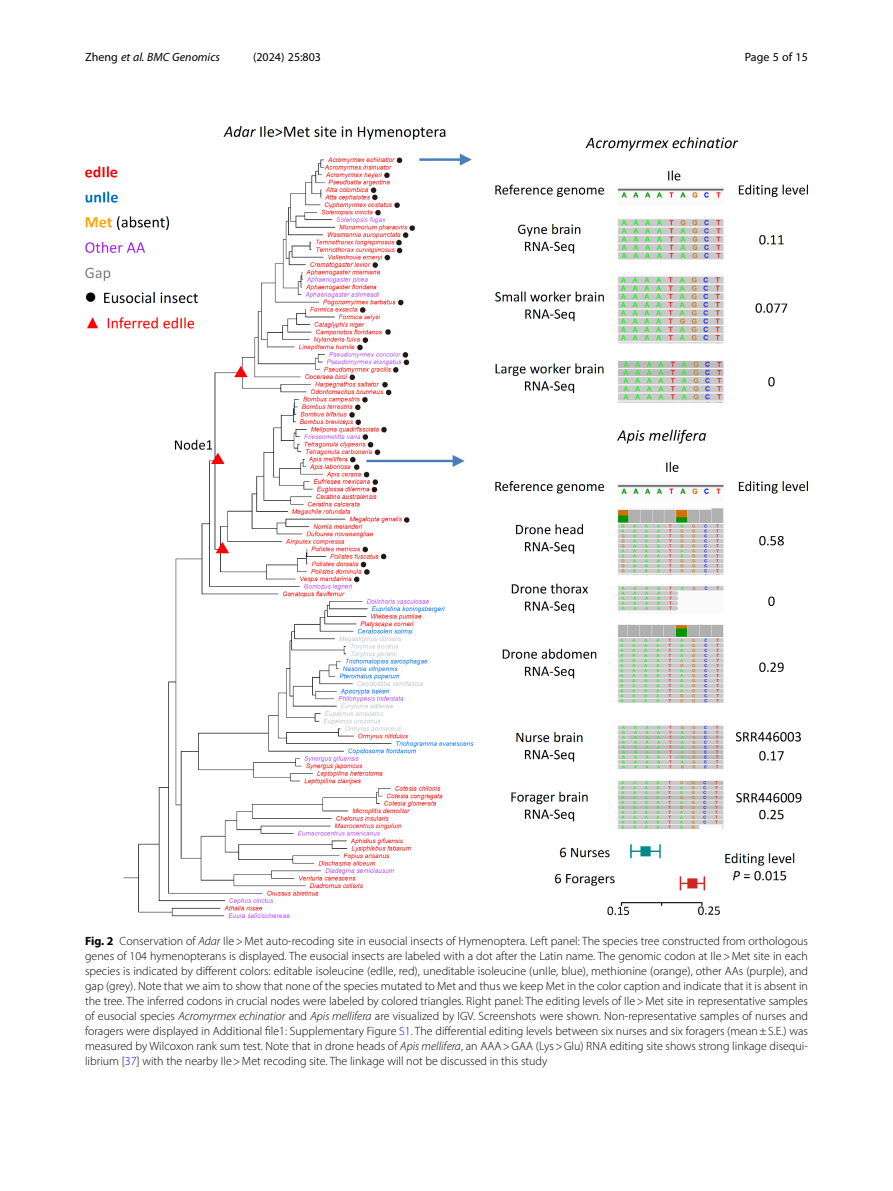
<style>
.page{position:relative;width:893px;height:1191px;background:#fff}
.page>*{position:absolute;margin:0;border:0;box-sizing:border-box;transform-origin:0 0}
.Figure_Caption{font:300 12px/15px "Myriad Pro";color:#000;text-align:justify}
.t1{font:italic 12px "Myriad Pro";color:#000}
.t2{font:12px "Myriad Pro";color:#000}
.s1{font-style:normal}
.s2{font-weight:700}
.s3{font-style:italic}
.s4{color:#00f}
</style>
<div class="page">
<img style="left:85px;top:126px;width:723px;height:791px">
<p class="t1" style="left:85px;top:50px;width:136px"><span class="s1">Zheng</span> et al. BMC Genomics</p>
<p class="t2" style="left:253px;top:50px;width:70px">(2024) 25:803</p>
<p class="t2" style="left:745px;top:50px;width:65px">Page 5 of 15</p>
<p class="Figure_Caption" style="left:85px;top:933px;width:724px"><span class="s2">Fig. 2</span> Conservation of <span class="s3">Adar</span> Ile&gt;Met auto-recoding site in eusocial insects of Hymenoptera. Left panel: The species tree constructed from orthologous genes of 104 hymenopterans is displayed. The eusocial insects are labeled with a dot after the Latin name. The genomic codon at Ile&gt;Met site in each species is indicated by different colors: editable isoleucine (edIle, red), uneditable isoleucine (unIle, blue), methionine (orange), other AAs (purple), and gap (grey). Note that we aim to show that none of the species mutated to Met and thus we keep Met in the color caption and indicate that it is absent in the tree. The inferred codons in crucial nodes were labeled by colored triangles. Right panel: The editing levels of Ile&gt;Met site in representative samples of eusocial species <span class="s3">Acromyrmex echinatior</span> and <span class="s3">Apis mellifera</span> are visualized by IGV. Screenshots were shown. Non-representative samples of nurses and foragers were displayed in Additional file1: Supplementary Figure <span class="s4">S1</span>. The differential editing levels between six nurses and six foragers (mean±S.E.) was measured by Wilcoxon rank sum test. Note that in drone heads of <span class="s3">Apis mellifera</span>, an AAA&gt;GAA (Lys&gt;Glu) RNA editing site shows strong linkage disequi&shy;librium [<span class="s4">37</span>] with the nearby Ile&gt;Met recoding site. The linkage will not be discussed in this study</p>
</div>
